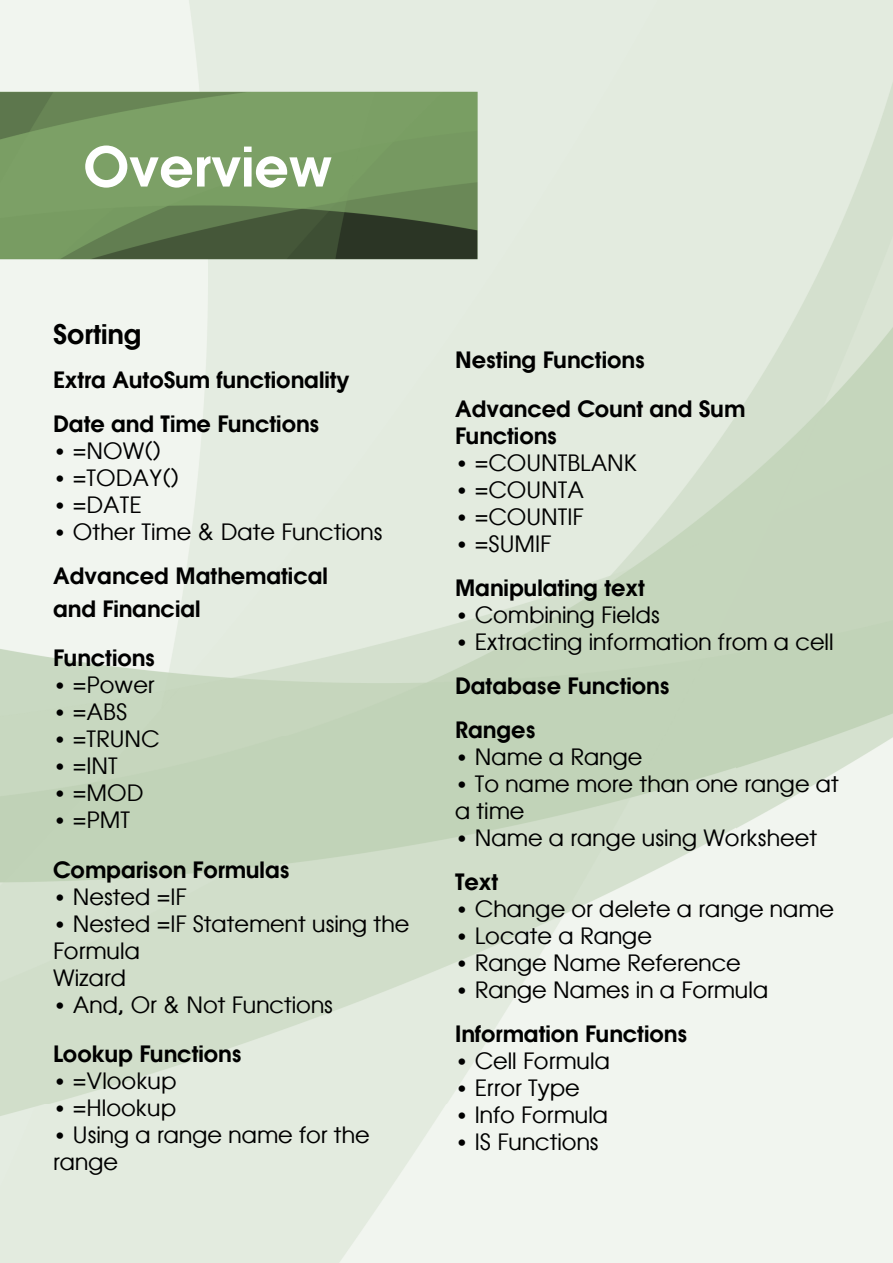
<style>
.page{position:relative;width:893px;height:1263px;background:#fff}
.page>*{position:absolute;margin:0;border:0;box-sizing:border-box;transform-origin:0 0}
.t1{font:600 54px "Atlanta";color:#fff}
.t2{font:600 27px "Atlanta";color:#000}
.t3{font:22.5px/27px "Atlanta";color:#000}
.t4{font:600 22.5px/44px "Atlanta";color:#000}
</style>
<div class="page">
<img style="left:0;top:0;width:893px;height:1263px">
<h1 class="t1" style="left:84px;top:128px;width:250px">Overview</h1>
<p class="t2" style="left:53px;top:315px;width:90px">Sorting</p>
<p class="t4" style="left:53px;top:357px;width:298px">Extra AutoSum functionality<br>Date and Time Functions</p>
<p class="t3" style="left:53px;top:436px;width:109px">• =NOW()</p>
<p class="t3" style="left:53px;top:463px;width:127px">• =TODAY()</p>
<p class="t3" style="left:53px;top:490px;width:90px">• =DATE</p>
<p class="t3" style="left:53px;top:517px;width:331px">• Other Time &amp; Date Functions</p>
<p class="t4" style="left:53px;top:559px;width:276px;line-height:32.4px">Advanced Mathematical and Financial</p>
<p class="t4" style="left:53px;top:635px;width:104px">Functions</p>
<p class="t3" style="left:53px;top:670px;width:103px">• =Power</p>
<p class="t3" style="left:53px;top:697px;width:76px">• =ABS</p>
<p class="t3" style="left:53px;top:724px;width:108px">• =TRUNC</p>
<p class="t3" style="left:53px;top:751px;width:66px">• =INT</p>
<p class="t3" style="left:53px;top:778px;width:92px">• =MOD</p>
<p class="t3" style="left:53px;top:805px;width:79px">• =PMT</p>
<p class="t4" style="left:53px;top:846px;width:238px">Comparison Formulas</p>
<p class="t3" style="left:53px;top:882px;width:135px">• Nested =IF</p>
<p class="t3" style="left:53px;top:909px;width:358px">• Nested =IF Statement using the<br>Formula<br>Wizard</p>
<p class="t3" style="left:53px;top:990px;width:281px">• And, Or &amp; Not Functions</p>
<p class="t4" style="left:53px;top:1030px;width:190px">Lookup Functions</p>
<p class="t3" style="left:53px;top:1066px;width:125px">• =Vlookup</p>
<p class="t3" style="left:53px;top:1093px;width:125px">• =Hlookup</p>
<p class="t3" style="left:53px;top:1120px;width:318px">• Using a range name for the range</p>
<p class="t4" style="left:455px;top:334px;width:292px;line-height:49.3px">Nesting Functions<br>Advanced Count and Sum</p>
<p class="t4" style="left:455px;top:413px;width:104px">Functions</p>
<p class="t3" style="left:455px;top:448px;width:184px">• =COUNTBLANK</p>
<p class="t3" style="left:455px;top:475px;width:130px">• =COUNTA</p>
<p class="t3" style="left:455px;top:502px;width:130px">• =COUNTIF</p>
<p class="t3" style="left:455px;top:529px;width:98px">• =SUMIF</p>
<p class="t4" style="left:455px;top:565px;width:191px">Manipulating text</p>
<p class="t3" style="left:455px;top:601px;width:206px">• Combining Fields</p>
<p class="t3" style="left:455px;top:628px;width:380px">• Extracting information from a cell</p>
<p class="t4" style="left:455px;top:663px;width:216px">Database Functions<br>Ranges</p>
<p class="t3" style="left:455px;top:743px;width:189px">• Name a Range</p>
<p class="t3" style="left:455px;top:770px;width:385px">• To name more than one range at a time</p>
<p class="t3" style="left:455px;top:824px;width:364px">• Name a range using Worksheet</p>
<p class="t4" style="left:455px;top:859px;width:45px">Text</p>
<p class="t3" style="left:455px;top:895px;width:381px">• Change or delete a range name</p>
<p class="t3" style="left:455px;top:922px;width:199px">• Locate a Range</p>
<p class="t3" style="left:455px;top:949px;width:287px">• Range Name Reference</p>
<p class="t3" style="left:455px;top:976px;width:315px">• Range Names in a Formula</p>
<p class="t4" style="left:455px;top:1011px;width:234px">Information Functions</p>
<p class="t3" style="left:455px;top:1047px;width:157px">• Cell Formula</p>
<p class="t3" style="left:455px;top:1074px;width:126px">• Error Type</p>
<p class="t3" style="left:455px;top:1101px;width:155px">• Info Formula</p>
<p class="t3" style="left:455px;top:1128px;width:145px">• IS Functions</p>
</div>
